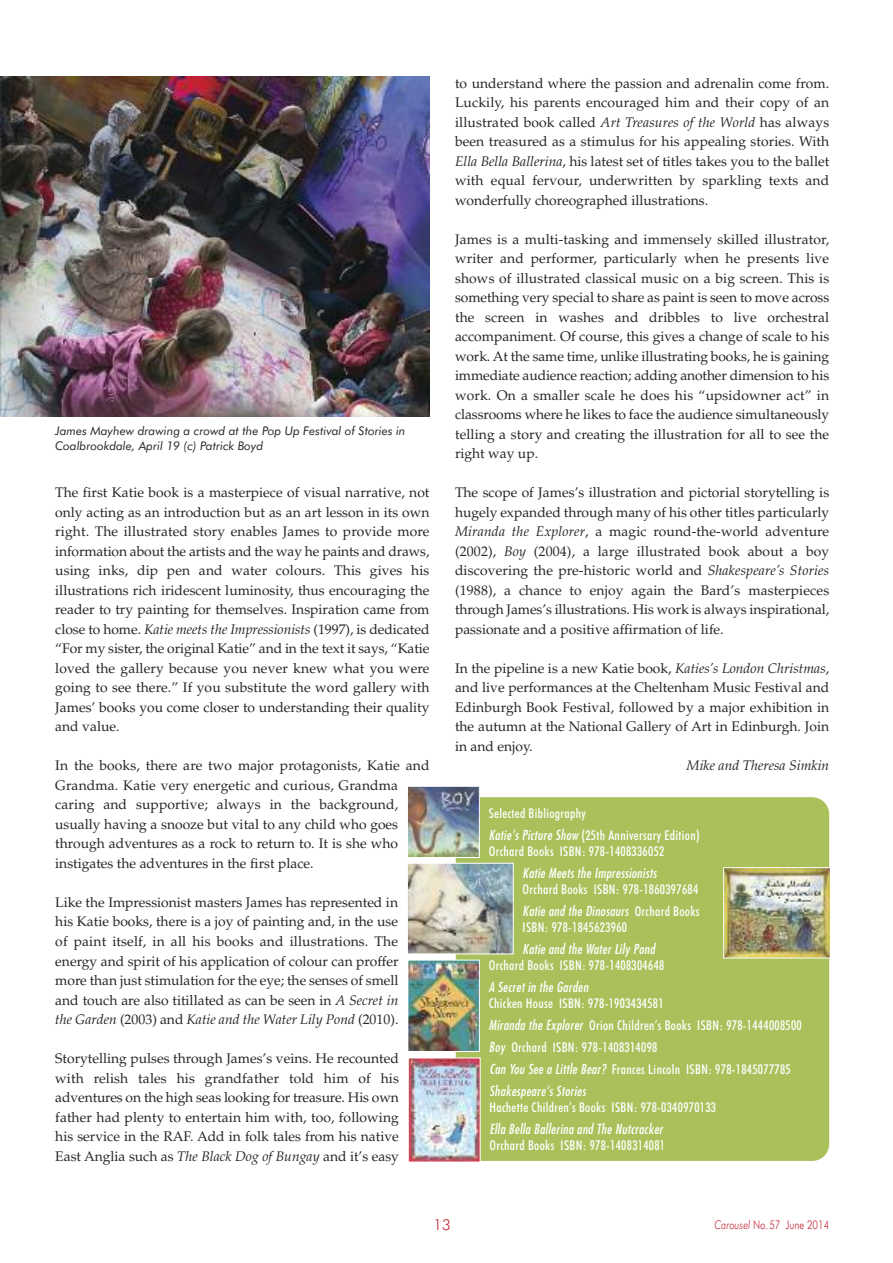
<style>
.page{position:relative;width:893px;height:1263px;background:#fff}
.page>*{position:absolute;margin:0;border:0;box-sizing:border-box;transform-origin:0 0}
.t1{font:300 15px "Futura BT";color:#c22234}
.t2{font:13.8px/19.5px "Palatino";color:#272627;text-align:justify}
.t3{font:italic 13.8px "Palatino";color:#272627}
.t4{font:500 condensed 13.5px/22.2px "Futura BT";letter-spacing:.025em;color:#fff}
.t5{font:italic 13.5px "Futura Md Cn BT";letter-spacing:.025em;color:#fff}
.t6{font:italic 12px/15px "Futura BT";color:#272627}
.t7{font:300 12px "Futura BT";color:#c22234;scale:.8 1}
.s1{font-style:italic}
.s2{font-family:"Futura Md Cn BT";font-weight:400;font-style:italic;font-stretch:normal}
.s3{font-family:"Futura BT";font-weight:500;font-style:normal;font-stretch:condensed}
</style>
<div class="page">
<div style="left:456px;top:797px;width:373px;height:364px;background:#aac15b;border-radius:17px"></div>
<img style="left:1px;top:77px;width:428px;height:340px">
<img style="left:410px;top:1059px;width:68px;height:101px">
<div style="left:408px;top:1057px;width:72px;height:105px;border:1px solid #fff"></div>
<img style="left:409px;top:788px;width:69px;height:68px">
<div style="left:407px;top:786px;width:73px;height:72px;border:1px solid #fff"></div>
<img style="left:409px;top:962px;width:69px;height:88px">
<div style="left:407px;top:960px;width:73px;height:92px;border:1px solid #fff"></div>
<img style="left:725px;top:869px;width:104px;height:87px">
<div style="left:723px;top:867px;width:108px;height:91px;border:1px solid #fff"></div>
<img style="left:409px;top:865px;width:103px;height:87px">
<div style="left:407px;top:863px;width:107px;height:91px;border:1px solid #fff"></div>
<p class="t6" style="left:55px;top:425px;width:352px">James Mayhew drawing a crowd at the Pop Up Festival of Stories in<br>Coalbrookdale, April 19 (c) Patrick Boyd</p>
<p class="t2" style="left:55px;top:485px;width:376px">The first Katie book is a masterpiece of visual narrative, not only acting as an introduction but as an art lesson in its own right. The illustrated story enables James to provide more information about the artists and the way he paints and draws, using inks, dip pen and water colours. This gives his illustrations rich iridescent luminosity, thus encouraging the reader to try painting for themselves. Inspiration came from close to home. <span class="s1">Katie meets the Impressionists</span> (1997), is dedicated “For my sister, the original Katie” and in the text it says, “Katie loved the gallery because you never knew what you were going to see there.” If you substitute the word gallery with James’ books you come closer to understanding their quality and value.</p>
<p class="t2" style="left:55px;top:758px;width:376px;text-align:left">In the books, there are two major protagonists, Katie and Grandma. Katie very energetic and curious, Grandma caring and supportive; always in the background, usually having a snooze but vital to any child who goes through adventures as a rock to return to. It is she who instigates the adventures in the first place.</p>
<p class="t2" style="left:55px;top:894px;width:345px">Like the Impressionist masters James has represented in his Katie books, there is a joy of painting and, in the use of paint itself, in all his books and illustrations. The energy and spirit of his application of colour can proffer more than just stimulation for the eye; the senses of smell and touch are also titillated as can be seen in <span class="s1">A Secret in the Garden</span> (2003) and <span class="s1">Katie and the Water Lily Pond</span> (2010).</p>
<p class="t2" style="left:55px;top:1050px;width:345px">Storytelling pulses through James’s veins. He recounted with relish tales his grandfather told him of his adventures on the high seas looking for treasure. His own father had plenty to entertain him with, too, following his service in the RAF. Add in folk tales from his native East Anglia such as <span class="s1">The Black Dog of Bungay</span> and it’s easy</p>
<p class="t2" style="left:455px;top:75px;width:376px">to understand where the passion and adrenalin come from.<br>Luckily, his parents encouraged him and their copy of an illustrated book called <span class="s1">Art Treasures of the World</span> has always been treasured as a stimulus for his appealing stories. With <span class="s1">Ella Bella Ballerina</span>, his latest set of titles takes you to the ballet with equal fervour, underwritten by sparkling texts and wonderfully choreographed illustrations.</p>
<p class="t2" style="left:455px;top:231px;width:376px">James is a multi-tasking and immensely skilled illustrator, writer and performer, particularly when he presents live shows of illustrated classical music on a big screen. This is something very special to share as paint is seen to move across the screen in washes and dribbles to live orchestral accompaniment. Of course, this gives a change of scale to his work. At the same time, unlike illustrating books, he is gaining immediate audience reaction; adding another dimension to his work. On a smaller scale he does his “upsidowner act” in classrooms where he likes to face the audience simultaneously telling a story and creating the illustration for all to see the right way up.</p>
<p class="t2" style="left:455px;top:484px;width:376px">The scope of James’s illustration and pictorial storytelling is hugely expanded through many of his other titles particularly <span class="s1">Miranda the Explorer</span>, a magic round-the-world adventure (2002), <span class="s1">Boy</span> (2004), a large illustrated book about a boy discovering the pre-historic world and <span class="s1">Shakespeare’s Stories </span>(1988), a chance to enjoy again the Bard’s masterpieces through James’s illustrations. His work is always inspirational, passionate and a positive affirmation of life.</p>
<p class="t2" style="left:455px;top:660px;width:376px">In the pipeline is a new Katie book, <span class="s1">Katies’s London Christmas</span>, and live performances at the Cheltenham Music Festival and Edinburgh Book Festival, followed by a major exhibition in the autumn at the National Gallery of Art in Edinburgh. Join in and enjoy.</p>
<p class="t3" style="left:687px;top:760px;width:144px">Mike and Theresa Simkin</p>
<p class="t4" style="left:489px;top:803px;width:212px">Selected Bibliography<br><span class="s2">Katie’s Picture Show</span> (25th Anniversary Edition)</p>
<p class="t4" style="left:489px;top:841px;width:177px">Orchard Books ISBN: 978-1408336052</p>
<p class="t5" style="left:523px;top:867px;width:135px">Katie Meets the Impressionists</p>
<p class="t4" style="left:523px;top:879px;width:177px">Orchard Books ISBN: 978-1860397684</p>
<p class="t5" style="left:523px;top:905px;width:178px">Katie and the Dinosaurs <span class="s3">Orchard Books</span></p>
<p class="t4" style="left:523px;top:917px;width:106px">ISBN: 978-1845623960</p>
<p class="t5" style="left:523px;top:943px;width:134px">Katie and the Water Lily Pond</p>
<p class="t4" style="left:489px;top:955px;width:177px">Orchard Books ISBN: 978-1408304648</p>
<p class="t5" style="left:489px;top:981px;width:101px">A Secret in the Garden</p>
<p class="t4" style="left:489px;top:993px;width:315px">Chicken House ISBN: 978-1903434581<br><span class="s2">Miranda the Explorer</span> Orion Children’s Books ISBN: 978-1444008500<br><span class="s2">Boy</span> Orchard ISBN: 978-1408314098<br><span class="s2">Can You See a Little Bear?</span> Frances Lincoln ISBN: 978-1845077785</p>
<p class="t5" style="left:489px;top:1085px;width:98px">Shakespeare’s Stories</p>
<p class="t4" style="left:489px;top:1097px;width:228px">Hachette Children’s Books ISBN: 978-0340970133</p>
<p class="t5" style="left:489px;top:1123px;width:175px">Ella Bella Ballerina and The Nutcracker</p>
<p class="t4" style="left:489px;top:1135px;width:177px">Orchard Books ISBN: 978-1408314081</p>
<p class="t1" style="left:434px;top:1218px;width:19px">13</p>
<p class="t7" style="left:715px;top:1220px;width:145px"><span class="s1">Carousel</span> No.57 June 2014</p>
</div>
